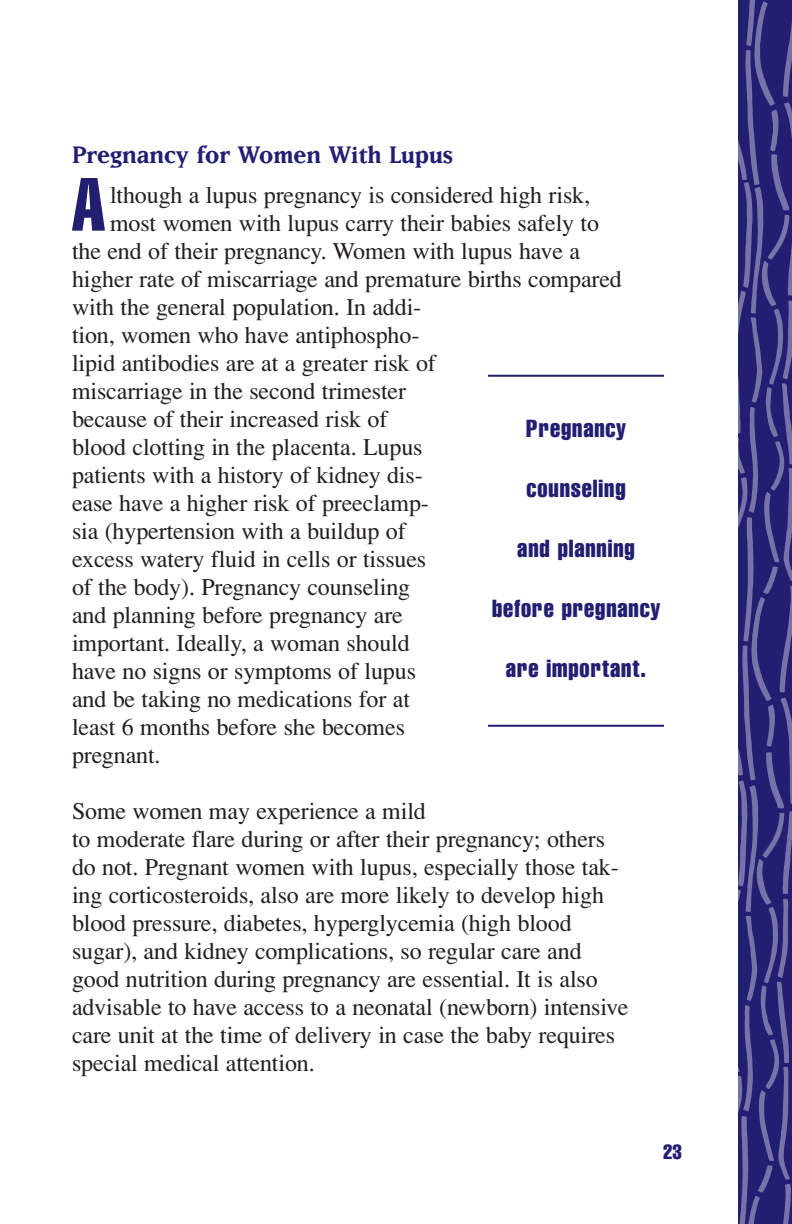
<style>
.page{position:relative;width:792px;height:1224px;background:#fff}
.page>*{position:absolute;margin:0;border:0;box-sizing:border-box;transform-origin:0 0}
.t1{font:extra-condensed 73.2px "Swiss 911 BT";color:#221e72}
.t2{font:700 28px "Matrix";color:#221e72}
.t3{font:24px/28px "Times";letter-spacing:-.005em;color:#231f20}
.t4{font:extra-condensed 24px "Swiss 911 BT";letter-spacing:.035em;color:#221e72}
.t5{font:extra-condensed 20px "Swiss 911 BT";color:#221e72}
</style>
<div class="page">
<img style="left:738px;top:0;width:54px;height:1224px">
<hr style="left:488px;top:375px;width:176px;height:2px;background:#221e72">
<hr style="left:488px;top:725px;width:176px;height:2px;background:#221e72">
<p class="t2" style="left:72px;top:146px;width:382px">Pregnancy for Women With Lupus</p>
<h1 class="t1" style="left:72px;top:178px;width:35px">A</h1>
<p class="t3" style="left:110px;top:183px;width:482px">lthough a lupus pregnancy is considered high risk,</p>
<p class="t3" style="left:110px;top:211px;width:491px">most women with lupus carry their babies safely to</p>
<p class="t3" style="left:72px;top:239px;width:510px">the end of their pregnancy. Women with lupus have a</p>
<p class="t3" style="left:72px;top:267px;width:551px">higher rate of miscarriage and premature births compared</p>
<p class="t3" style="left:72px;top:295px;width:351px">with the general population. In addi-</p>
<p class="t3" style="left:72px;top:323px;width:349px">tion, women who have antiphospho-</p>
<p class="t3" style="left:72px;top:351px;width:365px">lipid antibodies are at a greater risk of</p>
<p class="t3" style="left:72px;top:379px;width:336px">miscarriage in the second trimester</p>
<p class="t3" style="left:72px;top:407px;width:317px">because of their increased risk of</p>
<p class="t3" style="left:72px;top:435px;width:352px">blood clotting in the placenta. Lupus</p>
<p class="t3" style="left:72px;top:463px;width:352px">patients with a history of kidney dis-</p>
<p class="t3" style="left:72px;top:491px;width:358px">ease have a higher risk of preeclamp-</p>
<p class="t3" style="left:72px;top:519px;width:335px">sia (hypertension with a buildup of</p>
<p class="t3" style="left:72px;top:547px;width:356px">excess watery fluid in cells or tissues</p>
<p class="t3" style="left:72px;top:575px;width:340px">of the body). Pregnancy counseling</p>
<p class="t3" style="left:72px;top:603px;width:332px">and planning before pregnancy are</p>
<p class="t3" style="left:72px;top:631px;width:339px">important. Ideally, a woman should</p>
<p class="t3" style="left:72px;top:659px;width:346px">have no signs or symptoms of lupus</p>
<p class="t3" style="left:72px;top:687px;width:340px">and be taking no medications for at</p>
<p class="t3" style="left:72px;top:715px;width:335px">least 6 months before she becomes</p>
<p class="t3" style="left:72px;top:743px;width:90px">pregnant.</p>
<p class="t3" style="left:72px;top:799px;width:558px">Some women may experience a mild<br>to moderate flare during or after their pregnancy; others do not. Pregnant women with lupus, especially those tak&shy;ing corticosteroids, also are more likely to develop high blood pressure, diabetes, hyperglycemia (high blood sugar), and kidney complications, so regular care and good nutrition during pregnancy are essential. It is also advisable to have access to a neonatal (newborn) intensive care unit at the time of delivery in case the baby requires special medical attention.</p>
<p class="t4" style="left:526px;top:419px;width:101px">Pregnancy</p>
<p class="t4" style="left:527px;top:479px;width:100px">counseling</p>
<p class="t4" style="left:517px;top:539px;width:119px">and planning</p>
<p class="t4" style="left:492px;top:599px;width:169px">before pregnancy</p>
<p class="t4" style="left:506px;top:659px;width:142px">are important.</p>
<p class="t5" style="left:663px;top:1145px;width:20px">23</p>
</div>
